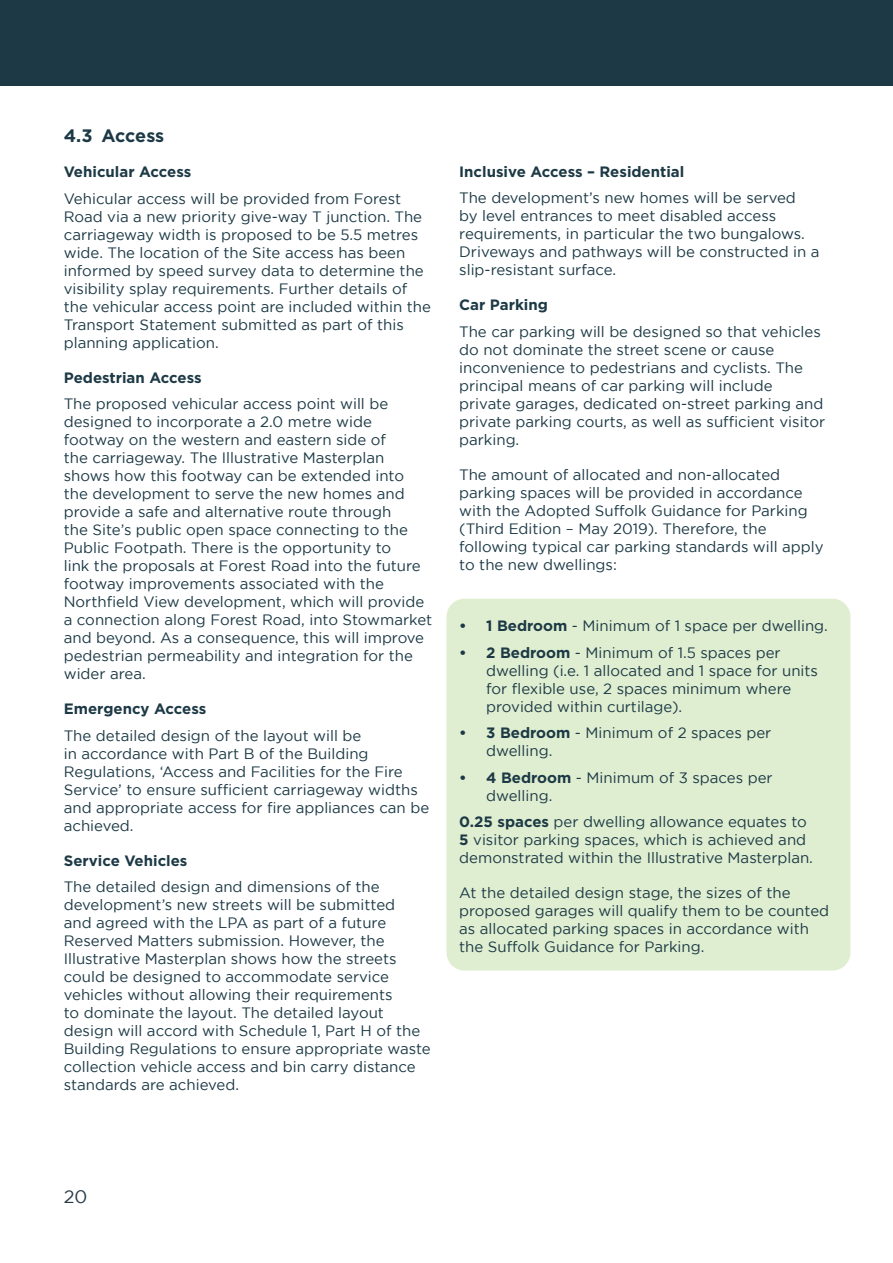
<style>
.page{position:relative;width:893px;height:1263px;background:#fff}
.page>*{position:absolute;margin:0;border:0;box-sizing:border-box;transform-origin:0 0}
.t1{font:700 18px "Gotham";letter-spacing:-.015em;color:#1c3945}
.t2{font:18px "Gotham";color:#273b47}
.t3{font:15px/18px "Gotham";color:#1c3945}
.t4{font:700 15px "Gotham";color:#1c3945}
.s1{font-weight:700}
</style>
<div class="page">
<div style="left:446px;top:599px;width:404px;height:371px;background:#dfeed1;border-radius:18px"></div>
<div style="left:0;top:0;width:893px;height:85px;background:#1c3945"></div>
<p class="t1" style="left:64px;top:125px;width:102px">4.3 Access</p>
<p class="t4" style="left:64px;top:163px;width:129px">Vehicular Access</p>
<p class="t3" style="left:64px;top:189px;width:369px">Vehicular access will be provided from Forest Road via a new priority give-way T junction. The carriageway width is proposed to be 5.5 metres wide. The location of the Site access has been informed by speed survey data to determine the visibility splay requirements. Further details of the vehicular access point are included within the Transport Statement submitted as part of this planning application.</p>
<p class="t4" style="left:64px;top:369px;width:139px">Pedestrian Access</p>
<p class="t3" style="left:64px;top:395px;width:370px">The proposed vehicular access point will be designed to incorporate a 2.0 metre wide footway on the western and eastern side of<br>the carriageway. The Illustrative Masterplan shows how this footway can be extended into<br>the development to serve the new homes and provide a safe and alternative route through<br>the Site’s public open space connecting to the Public Footpath. There is the opportunity to<br>link the proposals at Forest Road into the future footway improvements associated with the Northfield View development, which will provide a connection along Forest Road, into Stowmarket and beyond. As a consequence, this will improve pedestrian permeability and integration for the wider area.</p>
<p class="t4" style="left:64px;top:700px;width:144px">Emergency Access</p>
<p class="t3" style="left:64px;top:726px;width:367px">The detailed design of the layout will be<br>in accordance with Part B of the Building Regulations, ‘Access and Facilities for the Fire Service’ to ensure sufficient carriageway widths and appropriate access for fire appliances can be achieved.</p>
<p class="t4" style="left:64px;top:852px;width:125px">Service Vehicles</p>
<p class="t3" style="left:64px;top:878px;width:368px">The detailed design and dimensions of the development’s new streets will be submitted<br>and agreed with the LPA as part of a future Reserved Matters submission. However, the Illustrative Masterplan shows how the streets could be designed to accommodate service vehicles without allowing their requirements<br>to dominate the layout. The detailed layout design will accord with Schedule 1, Part H of the Building Regulations to ensure appropriate waste collection vehicle access and bin carry distance standards are achieved.</p>
<p class="t4" style="left:459px;top:163px;width:227px">Inclusive Access – Residential</p>
<p class="t3" style="left:459px;top:189px;width:362px">The development’s new homes will be served<br>by level entrances to meet disabled access requirements, in particular the two bungalows.<br>Driveways and pathways will be constructed in a slip-resistant surface.</p>
<p class="t4" style="left:459px;top:296px;width:90px">Car Parking</p>
<p class="t3" style="left:459px;top:322px;width:367px">The car parking will be designed so that vehicles do not dominate the street scene or cause inconvenience to pedestrians and cyclists. The principal means of car parking will include private garages, dedicated on-street parking and private parking courts, as well as sufficient visitor parking.</p>
<p class="t3" style="left:459px;top:465px;width:366px">The amount of allocated and non-allocated parking spaces will be provided in accordance with the Adopted Suffolk Guidance for Parking (Third Edition – May 2019). Therefore, the following typical car parking standards will apply to the new dwellings:</p>
<p class="t3" style="left:459px;top:617px;width:370px"><span class="s1">• 1 Bedroom</span> - Minimum of 1 space per dwelling.</p>
<p class="t3" style="left:486px;top:643px;width:333px;text-indent:-27px"><span class="s1">• 2 Bedroom</span> - Minimum of 1.5 spaces per dwelling (i.e. 1 allocated and 1 space for units for flexible use, 2 spaces minimum where provided within curtilage).</p>
<p class="t3" style="left:486px;top:724px;width:287px;text-indent:-27px"><span class="s1">• 3 Bedroom</span> - Minimum of 2 spaces per dwelling.</p>
<p class="t3" style="left:486px;top:768px;width:288px;text-indent:-27px"><span class="s1">• 4 Bedroom</span> - Minimum of 3 spaces per dwelling.</p>
<p class="t3" style="left:459px;top:813px;width:355px"><span class="s1">0.25 spaces</span> per dwelling allowance equates to<br><span class="s1">5</span> visitor parking spaces, which is achieved and demonstrated within the Illustrative Masterplan.</p>
<p class="t3" style="left:459px;top:884px;width:371px">At the detailed design stage, the sizes of the proposed garages will qualify them to be counted as allocated parking spaces in accordance with the Suffolk Guidance for Parking.</p>
<p class="t2" style="left:64px;top:1187px;width:25px">20</p>
</div>
